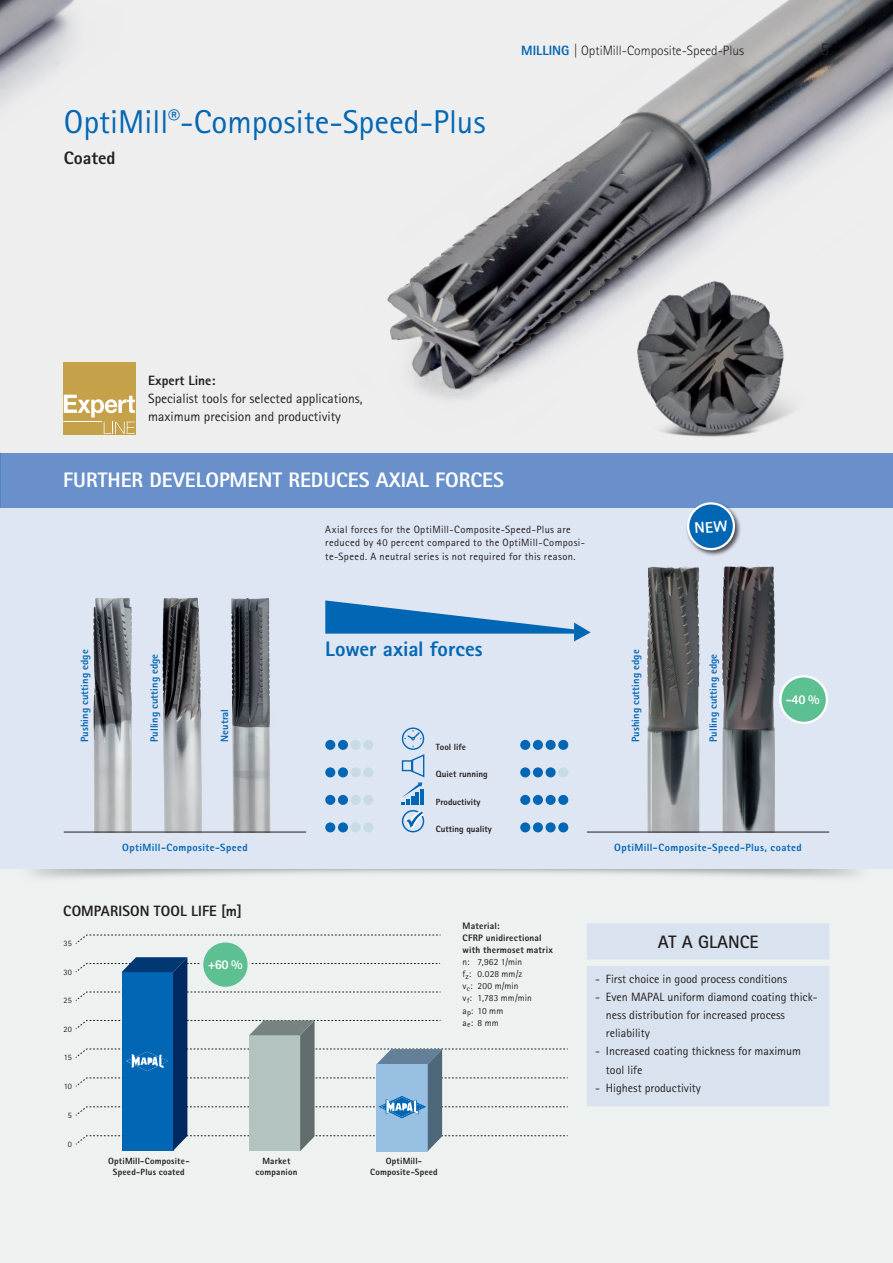
<style>
.page{position:relative;width:893px;height:1263px;background:#fff}
.page>*{position:absolute;margin:0;border:0;box-sizing:border-box;transform-origin:0 0}
.t1{font:33px "Rotis Sans Serif W1 G";color:#0166b3}
.t2{font:800 21px "Rotis Sans Serif W1 G";color:#fff}
.t3{font:800 21px "Rotis Sans Serif W1 G";color:#0166b3}
.t4{font:700 18px "Rotis Sans Serif W1 G";color:#231f20}
.t5{font:800 18px "Rotis Sans Serif W1 G";color:#231f20}
.t6{font:300 18px "Rotis Sans Serif W1 G";color:#231f20}
.t7{font:800 15px "Rotis Sans Serif W1 G";letter-spacing:.005em;color:#231f20}
.t8{font:13.5px/18px "Rotis Sans Serif W1 G";color:#231f20}
.t9{font:300 13.5px "Rotis Sans Serif W1 G";color:#231f20}
.t10{font:800 13.5px "Rotis Sans Serif W1 G";color:#231f20}
.t11{font:800 13.5px "Rotis Sans Serif W1 G";color:#fff;scale:.96 1}
.t12{font:12px/18.1px "Rotis Sans Serif W1 G";color:#231f20}
.t13{font:10.5px/13.5px "Rotis Sans Serif W1 G";letter-spacing:.035em;color:#231f20}
.t14{font:800 10.5px "Rotis Sans Serif W1 G";letter-spacing:.015em;color:#0166b3}
.t15{font:800 10.5px "Rotis Sans Serif W1 G";letter-spacing:.04em;color:#0166b3}
.t16{font:9.3px/12px "Rotis Sans Serif W1 G";letter-spacing:.01em;color:#231f20}
.t17{font:800 9.3px/12px "Rotis Sans Serif W1 G";letter-spacing:.02em;color:#231f20}
.t18{font:800 9px/10.5px "Rotis Sans Serif W1 G";letter-spacing:.02em;color:#231f20;text-align:center}
.t19{font:800 9px "Rotis Sans Serif W1 G";color:#231f20}
.t20{font:8.25px "Rotis Sans Serif W1 G";letter-spacing:.01em;color:#231f20}
.s1{font-weight:800;color:#0166b3}
</style>
<div class="page">
<div style="left:0;top:868px;width:893px;height:395px;background:#edf1f0"></div>
<img style="left:127px;top:0;width:766px;height:453px">
<div style="left:0;top:471px;width:893px;height:397px;background:#dee5f3"></div>
<div style="left:0;top:453px;width:893px;height:54px;background:#6990ca"></div>
<img style="left:570px;top:209px;width:291px;height:244px">
<img style="left:719px;top:566px;width:60px;height:266px">
<img style="left:642px;top:566px;width:62px;height:266px">
<div style="left:64px;top:362px;width:72px;height:73px;background:#c5a149"></div>
<svg style="left:127px;top:395px;width:8px;height:39px"></svg>
<img style="left:626px;top:279px;width:176px;height:164px">
<img style="left:92px;top:597px;width:42px;height:235px">
<img style="left:227px;top:598px;width:46px;height:234px">
<img style="left:161px;top:597px;width:42px;height:235px">
<hr style="left:64px;top:832px;width:242px;height:1px;background:#231f20">
<hr style="left:587px;top:832px;width:242px;height:1px;background:#231f20">
<div style="left:780px;top:676px;width:47px;height:47px;background:#5dc092;border-radius:50%"></div>
<div style="left:779px;top:675px;width:49px;height:49px;border:2px solid #fff;border-radius:50%"></div>
<svg style="left:75px;top:934px;width:366px;height:10px"></svg>
<svg style="left:202px;top:941px;width:47px;height:47px"></svg>
<div style="left:201px;top:940px;width:49px;height:49px;border:2px solid #edf1f0;border-radius:50%"></div>
<svg style="left:75px;top:957px;width:493px;height:194px"></svg>
<img style="left:0;top:0;width:127px;height:453px">
<div style="left:325px;top:740px;width:10px;height:10px;background:#0166b3;border-radius:50%"></div>
<div style="left:338px;top:740px;width:10px;height:10px;background:#0166b3;border-radius:50%"></div>
<div style="left:351px;top:740px;width:10px;height:10px;background:#c6dbe6;border-radius:50%"></div>
<div style="left:363px;top:740px;width:10px;height:10px;background:#c6dbe6;border-radius:50%"></div>
<div style="left:520px;top:740px;width:10px;height:10px;background:#0166b3;border-radius:50%"></div>
<div style="left:533px;top:740px;width:10px;height:10px;background:#0166b3;border-radius:50%"></div>
<div style="left:546px;top:740px;width:10px;height:10px;background:#0166b3;border-radius:50%"></div>
<div style="left:558px;top:740px;width:10px;height:10px;background:#0166b3;border-radius:50%"></div>
<div style="left:325px;top:767px;width:10px;height:10px;background:#0166b3;border-radius:50%"></div>
<div style="left:338px;top:767px;width:10px;height:10px;background:#0166b3;border-radius:50%"></div>
<div style="left:351px;top:767px;width:10px;height:10px;background:#c6dbe6;border-radius:50%"></div>
<div style="left:363px;top:767px;width:10px;height:10px;background:#c6dbe6;border-radius:50%"></div>
<div style="left:520px;top:767px;width:10px;height:10px;background:#0166b3;border-radius:50%"></div>
<div style="left:533px;top:767px;width:10px;height:10px;background:#0166b3;border-radius:50%"></div>
<div style="left:546px;top:767px;width:10px;height:10px;background:#0166b3;border-radius:50%"></div>
<div style="left:558px;top:767px;width:10px;height:10px;background:#c6dbe6;border-radius:50%"></div>
<div style="left:325px;top:795px;width:10px;height:10px;background:#0166b3;border-radius:50%"></div>
<div style="left:338px;top:795px;width:10px;height:10px;background:#0166b3;border-radius:50%"></div>
<div style="left:351px;top:795px;width:10px;height:10px;background:#c6dbe6;border-radius:50%"></div>
<div style="left:363px;top:795px;width:10px;height:10px;background:#c6dbe6;border-radius:50%"></div>
<div style="left:520px;top:795px;width:10px;height:10px;background:#0166b3;border-radius:50%"></div>
<div style="left:533px;top:795px;width:10px;height:10px;background:#0166b3;border-radius:50%"></div>
<div style="left:546px;top:795px;width:10px;height:10px;background:#0166b3;border-radius:50%"></div>
<div style="left:558px;top:795px;width:10px;height:10px;background:#0166b3;border-radius:50%"></div>
<div style="left:325px;top:822px;width:10px;height:10px;background:#0166b3;border-radius:50%"></div>
<div style="left:338px;top:822px;width:10px;height:10px;background:#0166b3;border-radius:50%"></div>
<div style="left:351px;top:822px;width:10px;height:10px;background:#c6dbe6;border-radius:50%"></div>
<div style="left:363px;top:822px;width:10px;height:10px;background:#c6dbe6;border-radius:50%"></div>
<div style="left:402px;top:810px;width:22px;height:22px;border:1px solid #0166b3;border-radius:50%"></div>
<svg style="left:401px;top:727px;width:24px;height:104px"></svg>
<div style="left:520px;top:822px;width:10px;height:10px;background:#0166b3;border-radius:50%"></div>
<div style="left:533px;top:822px;width:10px;height:10px;background:#0166b3;border-radius:50%"></div>
<div style="left:546px;top:822px;width:10px;height:10px;background:#0166b3;border-radius:50%"></div>
<div style="left:558px;top:822px;width:10px;height:10px;background:#0166b3;border-radius:50%"></div>
<div style="left:587px;top:924px;width:242px;height:182px;background:#d9e3ef"></div>
<svg style="left:325px;top:600px;width:266px;height:41px"></svg>
<div style="left:685px;top:501px;width:57px;height:56px;background:#231f20;opacity:.75"></div>
<svg style="left:687px;top:502px;width:48px;height:49px"></svg>
<h1 class="t1" style="left:64px;top:102px;width:423px">OptiMill<sup>®</sup>-Composite-Speed-Plus</h1>
<h3 class="t5" style="left:64px;top:147px;width:53px">Coated</h3>
<p class="t9" style="left:521px;top:43px;width:224px"><span class="s1">MILLING</span> | OptiMill-Composite-Speed-Plus</p>
<h3 class="t6" style="left:820px;top:39px;width:10px">5</h3>
<p class="t10" style="left:148px;top:372px;width:69px">Expert Line:</p>
<p class="t8" style="left:148px;top:389px;width:216px">Specialist tools for selected applications, maximum precision and productivity</p>
<h2 class="t2" style="left:63px;top:467px;width:442px">FURTHER DEVELOPMENT REDUCES AXIAL FORCES</h2>
<p class="t14" style="left:78px;top:742px;width:94px;rotate:-90deg">Pushing cutting edge</p>
<p class="t14" style="left:147px;top:742px;width:90px;rotate:-90deg">Pulling cutting edge</p>
<p class="t14" style="left:218px;top:742px;width:35px;rotate:-90deg">Neutral</p>
<p class="t13" style="left:325px;top:522px;width:261px">Axial forces for the OptiMill-Composite-Speed-Plus are reduced by 40 percent compared to the OptiMill-Composi&shy;te-Speed. A neutral series is not required for this reason.</p>
<h2 class="t3" style="left:325px;top:635px;width:159px">Lower axial forces</h2>
<p class="t19" style="left:436px;top:741px;width:32px">Tool life</p>
<p class="t19" style="left:436px;top:769px;width:53px">Quiet running</p>
<p class="t19" style="left:436px;top:796px;width:46px">Productivity</p>
<p class="t19" style="left:436px;top:824px;width:57px">Cutting quality</p>
<p class="t14" style="left:629px;top:742px;width:94px;rotate:-90deg">Pushing cutting edge</p>
<p class="t14" style="left:707px;top:742px;width:90px;rotate:-90deg">Pulling cutting edge</p>
<p class="t11" style="left:786px;top:690px;width:37px">-40 %</p>
<p class="t15" style="left:122px;top:840px;width:127px">OptiMill-Composite-Speed</p>
<p class="t15" style="left:614px;top:840px;width:189px">OptiMill-Composite-Speed-Plus, coated</p>
<p class="t7" style="left:63px;top:902px;width:180px">COMPARISON TOOL LIFE [m]</p>
<p class="t20" style="left:64px;top:939px;width:10px">35</p>
<p class="t20" style="left:63px;top:967px;width:10px">30</p>
<p class="t20" style="left:64px;top:996px;width:10px">25</p>
<p class="t20" style="left:64px;top:1024px;width:10px">20</p>
<p class="t20" style="left:64px;top:1052px;width:10px">15</p>
<p class="t20" style="left:64px;top:1081px;width:10px">10</p>
<p class="t20" style="left:68px;top:1110px;width:6px">5</p>
<p class="t20" style="left:68px;top:1139px;width:6px">0</p>
<p class="t11" style="left:208px;top:955px;width:38px">+60 %</p>
<p class="t18" style="left:108px;top:1156px;width:83px">OptiMill-Composite-<br>Speed-Plus coated</p>
<p class="t18" style="left:255px;top:1156px;width:43px">Market companion</p>
<p class="t17" style="left:463px;top:920px;width:92px">Material:<br>CFRP unidirectional with thermoset matrix</p>
<p class="t16" style="left:463px;top:956px;width:71px">n: 7,962 1/min f<sub>z</sub>: 0.028 mm/z v<sub>c</sub>: 200 m/min<br>v<sub>f</sub>: 1,783 mm/min a<sub>p</sub>: 10 mm<br>a<sub>e</sub>: 8 mm</p>
<p class="t18" style="left:370px;top:1156px;width:69px">OptiMill-<br>Composite-Speed</p>
<h3 class="t4" style="left:658px;top:930px;width:102px">AT A GLANCE</h3>
<p class="t12" style="left:595px;top:970px;width:193px">- First choice in good process conditions</p>
<p class="t12" style="left:606px;top:988px;width:213px;text-indent:-11px">- Even MAPAL uniform diamond coating thick&shy;ness distribution for increased process reliability</p>
<p class="t12" style="left:606px;top:1042px;width:197px;text-indent:-11px">- Increased coating thickness for maximum tool life</p>
<p class="t12" style="left:595px;top:1079px;width:107px">- Highest productivity</p>
</div>
